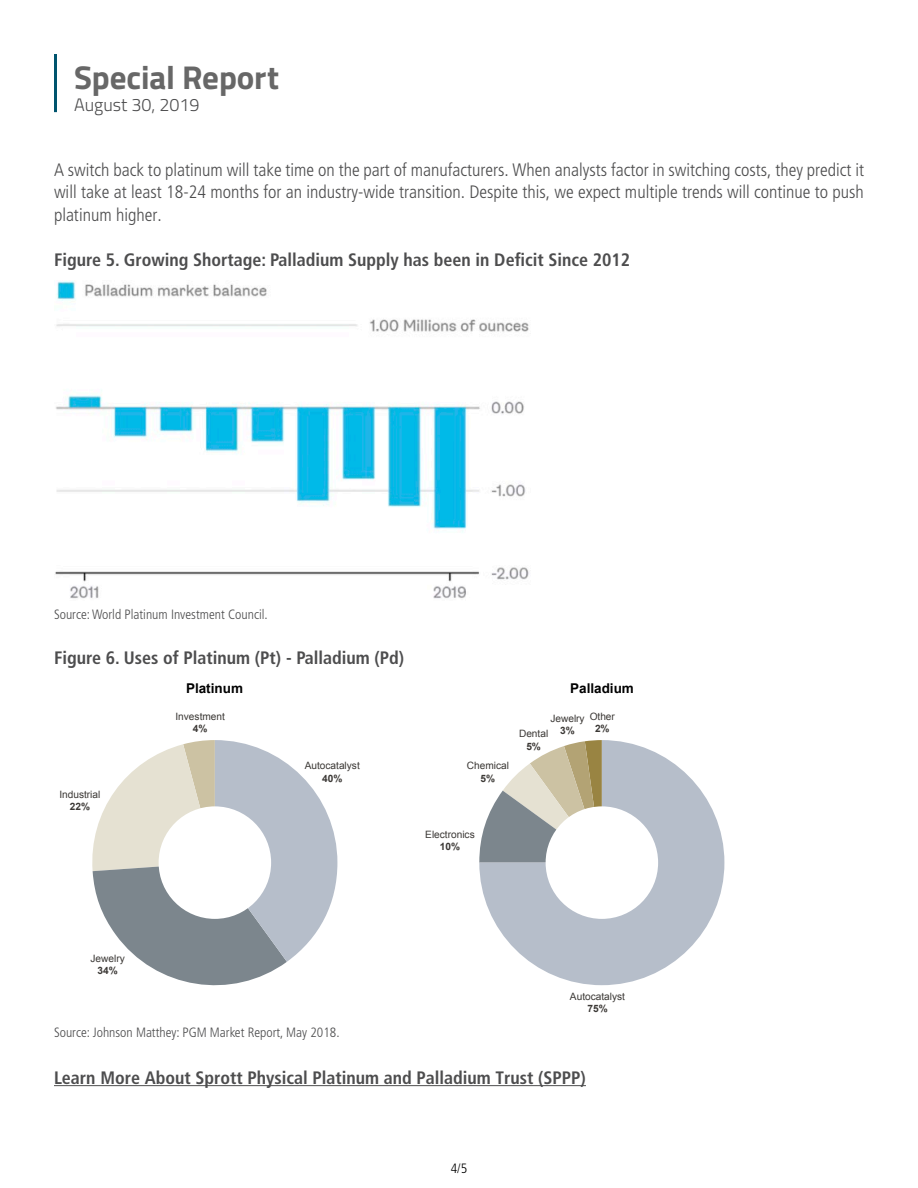
<style>
.page{position:relative;width:918px;height:1188px;background:#fff}
.page>*{position:absolute;margin:0;border:0;box-sizing:border-box;transform-origin:0 0}
.t1{font:700 33px "Titillium Web";letter-spacing:-.005em;color:#676767}
.t2{font:300 condensed 18px/22.5px "Frutiger LT Std";color:#4d4d4e;text-align:justify}
.t3{font:700 condensed 18px "Frutiger LT Std";color:#4d4d4e}
.t4{font:300 18px "Titillium Web";color:#4d4d4e}
.t5{font:300 condensed 13.5px "Frutiger LT Std";color:#4d4d4e}
.t6{font:700 13.5px "Arial";color:#000}
.t7{font:300 condensed 13.5px "Frutiger LT Std";color:#000}
.t8{font:10.2px "Arial";color:#3b3835}
.t9{font:700 10.2px "Arial";color:#3b3835}
</style>
<div class="page">
<hr style="left:54px;top:54px;width:3px;height:58px;background:#00546e">
<hr style="left:54px;top:1085px;width:532px;height:1px;background:#4d4d4e">
<img style="left:55px;top:280px;width:474px;height:319px">
<svg style="left:92px;top:740px;width:245px;height:246px"></svg>
<div style="left:159px;top:806px;width:112px;height:113px;background:#fff;border-radius:50%"></div>
<svg style="left:479px;top:740px;width:245px;height:245px;fill:#b6beca"></svg>
<div style="left:546px;top:806px;width:112px;height:113px;background:#fff;border-radius:50%"></div>
<h1 class="t1" style="left:74px;top:52px;width:206px">Special Report</h1>
<p class="t4" style="left:74px;top:92px;width:127px">August 30, 2019</p>
<p class="t2" style="left:54px;top:158px;width:812px">A switch back to platinum will take time on the part of manufacturers. When analysts factor in switching costs, they predict it will take at least 18-24 months for an industry-wide transition. Despite this, we expect multiple trends will continue to push platinum higher.</p>
<p class="t3" style="left:54px;top:249px;width:578px">Figure 5. Growing Shortage: Palladium Supply has been in Deficit Since 2012</p>
<p class="t5" style="left:54px;top:607px;width:215px">Source: World Platinum Investment Council.</p>
<p class="t3" style="left:54px;top:647px;width:352px">Figure 6. Uses of Platinum (Pt) - Palladium (Pd)</p>
<p class="t6" style="left:186px;top:680px;width:59px">Platinum</p>
<p class="t6" style="left:570px;top:680px;width:65px">Palladium</p>
<p class="t8" style="left:59px;top:787px;width:43px">Industrial</p>
<p class="t9" style="left:70px;top:800px;width:22px">22%</p>
<p class="t8" style="left:175px;top:710px;width:51px">Investment</p>
<p class="t9" style="left:193px;top:722px;width:16px">4%</p>
<p class="t8" style="left:90px;top:952px;width:36px">Jewelry</p>
<p class="t9" style="left:97px;top:964px;width:22px">34%</p>
<p class="t8" style="left:305px;top:759px;width:57px">Autocatalyst</p>
<p class="t9" style="left:322px;top:771px;width:22px">40%</p>
<p class="t8" style="left:467px;top:759px;width:44px">Chemical</p>
<p class="t9" style="left:481px;top:771px;width:16px">5%</p>
<p class="t8" style="left:590px;top:709px;width:27px">Other</p>
<p class="t9" style="left:595px;top:721px;width:16px">2%</p>
<p class="t8" style="left:550px;top:712px;width:36px">Jewelry</p>
<p class="t9" style="left:560px;top:724px;width:16px">3%</p>
<p class="t8" style="left:519px;top:727px;width:31px">Dental</p>
<p class="t9" style="left:526px;top:739px;width:16px">5%</p>
<p class="t8" style="left:425px;top:827px;width:51px">Electronics</p>
<p class="t9" style="left:440px;top:840px;width:22px">10%</p>
<p class="t8" style="left:570px;top:990px;width:57px">Autocatalyst</p>
<p class="t9" style="left:587px;top:1002px;width:22px">75%</p>
<p class="t5" style="left:54px;top:1024px;width:287px">Source: Johnson Matthey: PGM Market Report, May 2018.</p>
<p class="t3" style="left:54px;top:1067px;width:533px">Learn More About Sprott Physical Platinum and Palladium Trust (SPPP)</p>
<p class="t7" style="left:451px;top:1160px;width:18px">4/5</p>
</div>
